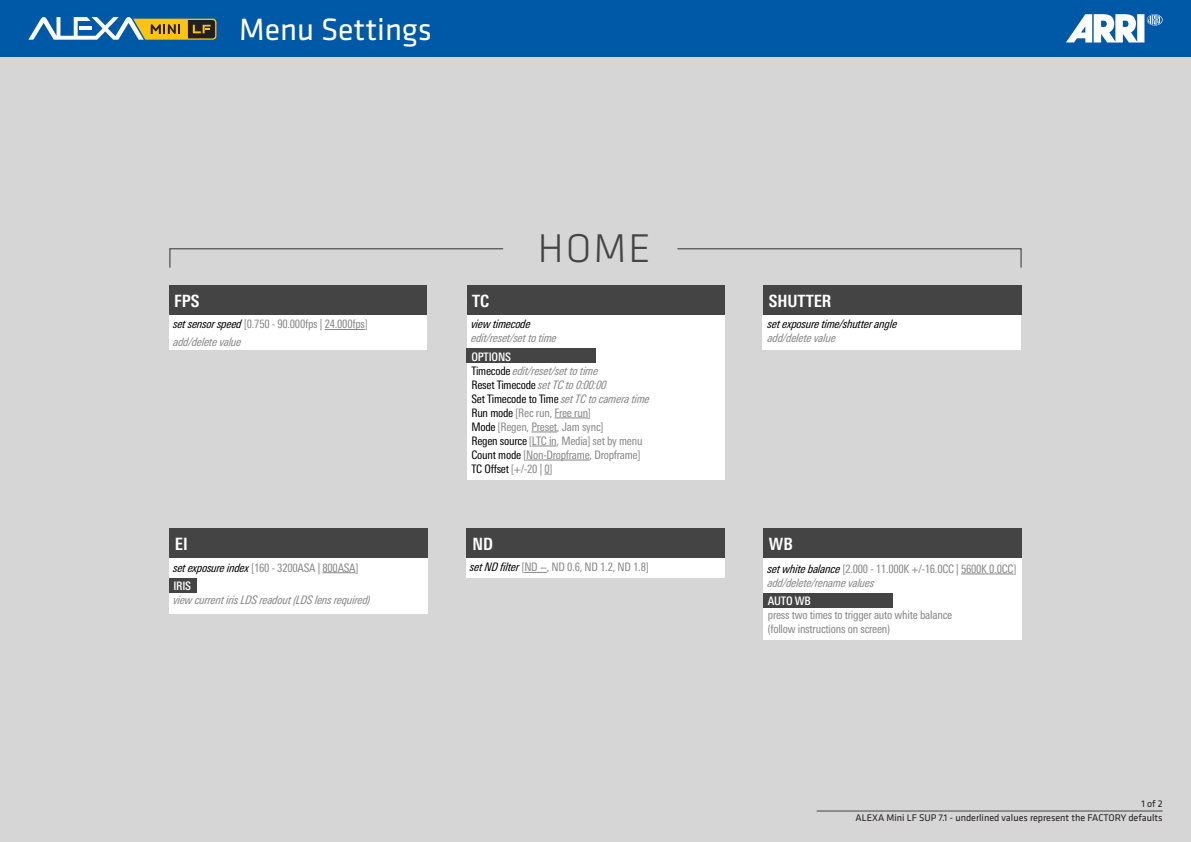
<style>
.page{position:relative;width:1191px;height:842px;background:#d6d6d6}
.page>*{position:absolute;margin:0;border:0;box-sizing:border-box;transform-origin:0 0}
.t1{font:300 41.6px "Klavika";color:#444}
.t2{font:32px "Klavika";color:#fff}
.t3{font:700 condensed 17px "Linotype Univers";color:#fff}
.t4{font:700 condensed 16.9px "Linotype Univers";color:#fff}
.t5{font:condensed 11.7px/14px "Linotype Univers";letter-spacing:-.02em;color:#868686}
.t6{font:italic condensed 11.7px/14px "Linotype Univers";letter-spacing:-.02em;color:#868686}
.t7{font:italic condensed 11.7px/14px "Linotype Univers";letter-spacing:-.02em;color:#000}
.t8{font:10px/14.2px "Klavika";color:#231f20;text-align:right}
.s1{font-style:italic;color:#000}
.s2{font-style:italic}
.s3{font-weight:500;color:#fff}
.s4{color:#000}
.s5{color:#868686}
</style>
<div class="page">
<svg style="left:677px;top:248px;width:345px;height:20px"></svg>
<svg style="left:169px;top:248px;width:335px;height:20px"></svg>
<div style="left:169px;top:315px;width:257px;height:35px;background:#fff"></div>
<div style="left:169px;top:285px;width:257px;height:30px;background:#444"></div>
<hr style="left:325px;top:329px;width:40px;height:1px;background:#868686">
<div style="left:466px;top:315px;width:258px;height:165px;background:#fff"></div>
<div style="left:467px;top:285px;width:257px;height:30px;background:#444"></div>
<div style="left:466px;top:348px;width:129px;height:15px;background:#444"></div>
<hr style="left:554px;top:418px;width:34px;height:1px;background:#868686">
<svg style="left:531px;top:432px;width:26px;height:1px"></svg>
<svg style="left:532px;top:446px;width:24px;height:1px"></svg>
<hr style="left:526px;top:460px;width:63px;height:1px;background:#868686">
<div style="left:763px;top:315px;width:258px;height:35px;background:#fff"></div>
<div style="left:763px;top:285px;width:258px;height:30px;background:#444"></div>
<div style="left:169px;top:558px;width:258px;height:56px;background:#fff"></div>
<div style="left:169px;top:528px;width:258px;height:30px;background:#444"></div>
<div style="left:169px;top:578px;width:28px;height:15px;background:#444"></div>
<hr style="left:322px;top:572px;width:33px;height:1px;background:#868686">
<div style="left:763px;top:558px;width:258px;height:82px;background:#fff"></div>
<div style="left:763px;top:528px;width:258px;height:30px;background:#444"></div>
<div style="left:763px;top:593px;width:129px;height:15px;background:#444"></div>
<hr style="left:961px;top:574px;width:52px;height:1px;background:#868686">
<div style="left:467px;top:558px;width:258px;height:20px;background:#fff"></div>
<div style="left:467px;top:528px;width:258px;height:30px;background:#444"></div>
<svg style="left:524px;top:572px;width:23px;height:1px"></svg>
<div style="left:0;top:0;width:1191px;height:57px;background:#0059a6"></div>
<hr style="left:816px;top:810px;width:346px;height:1px;background:#444">
<svg style="left:28px;top:17px;width:188px;height:23px"></svg>
<svg style="left:1066px;top:14px;width:96px;height:29px"></svg>
<h2 class="t2" style="left:239px;top:8px;width:194px">Menu Settings</h2>
<p class="t4" style="left:174px;top:291px;width:27px">FPS</p>
<p class="t5" style="left:173px;top:315px;width:196px;line-height:17.9px"><span class="s1">set sensor speed</span> [0.750 - 90.000fps | 24.000fps] <span class="s2">add/delete value</span></p>
<p class="t3" style="left:175px;top:534px;width:14px">EI</p>
<p class="t5" style="left:173px;top:558px;width:186px;line-height:18.2px"><span class="s1">set exposure index</span> [160 - 3200ASA | 800ASA]<br><span class="s3">IRIS</span></p>
<p class="t6" style="left:173px;top:593px;width:199px">view current iris LDS readout (LDS lens required)</p>
<p class="t1" style="left:538px;top:224px;width:115px">HOME</p>
<p class="t4" style="left:472px;top:291px;width:19px">TC</p>
<p class="t6" style="left:471px;top:317px;width:87px"><span class="s4">view timecode </span>edit/reset/set to time</p>
<p class="t5" style="left:471px;top:349px;width:180px"><span class="s3">OPTIONS<br></span><span class="s4">Timecode</span> <span class="s2">edit/reset/set to time<br></span><span class="s4">Reset Timecode</span> <span class="s2">set TC to 0:00:00<br></span><span class="s4">Set Timecode to Time</span> <span class="s2">set TC to camera time<br></span><span class="s4">Run mode</span> [Rec run, Free run]<br><span class="s4">Mode</span> [Regen, Preset, Jam sync]<br><span class="s4">Regen source</span> [LTC in, Media] set by menu<br><span class="s4">Count mode</span> [Non-Dropframe, Dropframe]<br><span class="s4">TC Offset</span> [+/-20 | 0]</p>
<p class="t4" style="left:472px;top:534px;width:22px">ND</p>
<p class="t5" style="left:470px;top:560px;width:180px"><span class="s1">set ND filter</span> [ND −, ND 0.6, ND 1.2, ND 1.8]</p>
<p class="t4" style="left:768px;top:291px;width:64px">SHUTTER</p>
<p class="t7" style="left:768px;top:317px;width:131px">set exposure time/shutter angle <span class="s5">add/delete value</span></p>
<p class="t4" style="left:769px;top:534px;width:25px">WB</p>
<p class="t5" style="left:768px;top:561px;width:250px"><span class="s1">set white balance</span> [2.000 - 11.000K +/-16.0CC | 5600K 0.0CC] <span class="s2">add/delete/rename values</span></p>
<p class="t5" style="left:768px;top:594px;width:186px"><span class="s3">AUTO WB<br></span>press two times to trigger auto white balance (follow instructions on screen)</p>
<p class="t8" style="left:855px;top:796px;width:309px">1 of 2<br>ALEXA Mini LF SUP 7.1 - underlined values represent the FACTORY defaults</p>
</div>
